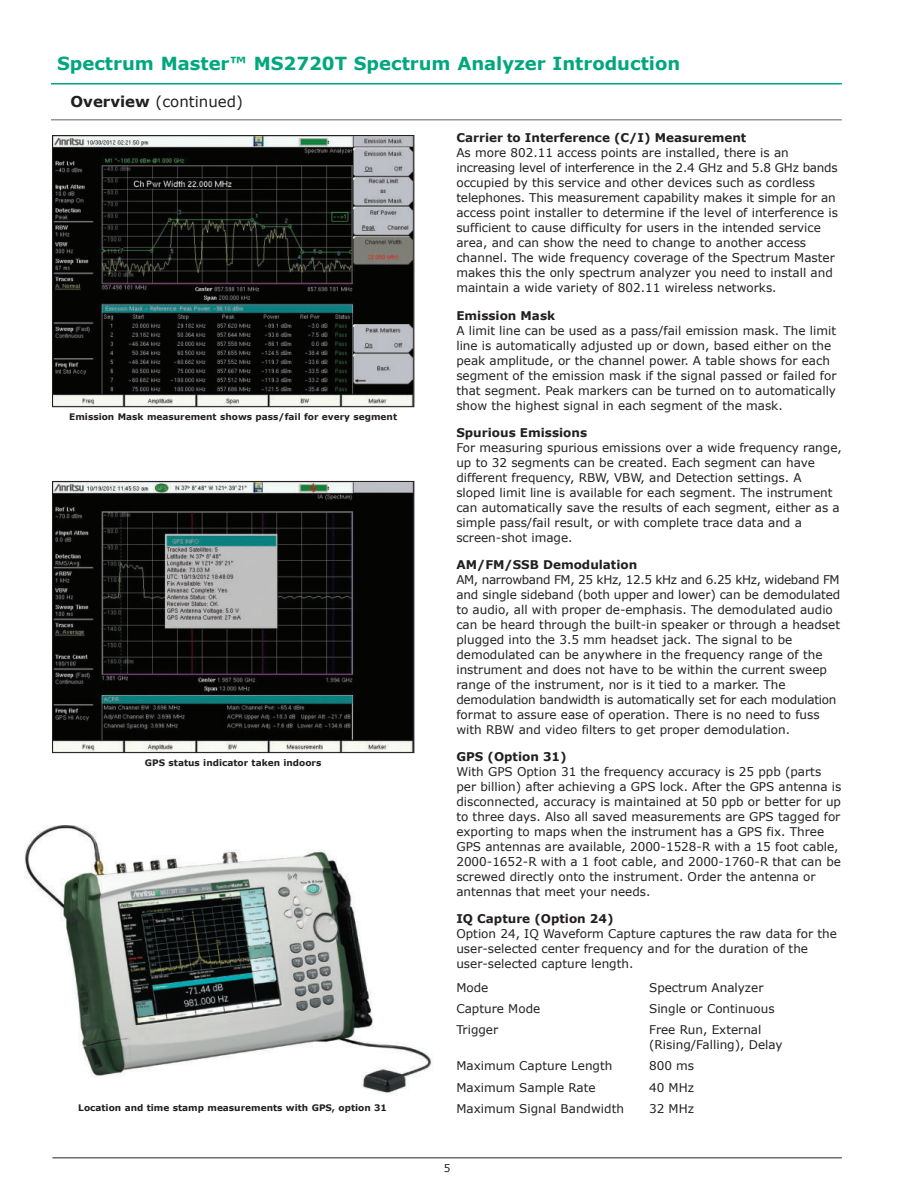
<style>
.page{position:relative;width:918px;height:1188px;background:#fff}
.page>*{position:absolute;margin:0;border:0;box-sizing:border-box;transform-origin:0 0}
.t1{font:700 18px "Verdana";color:#00a77e}
.t2{font:15px "Verdana";color:#231f20}
.t3{font:12px/15px "Verdana";color:#231f20}
.t4{font:700 12px "Verdana";color:#231f20}
.t5{font:10.5px "Verdana";color:#231f20}
.t6{font:700 9px "Verdana";color:#231f20}
.s1{font-weight:700}
</style>
<div class="page">
<hr style="left:52px;top:1157px;width:790px;height:2px;background:#6d6e71">
<hr style="left:51px;top:119px;width:791px;height:2px;background:#939598">
<hr style="left:51px;top:83px;width:791px;height:2px;background:#00a77e">
<img style="left:54px;top:137px;width:358px;height:268px">
<div style="left:52px;top:135px;width:362px;height:272px;border:1px solid #231f20"></div>
<img style="left:54px;top:483px;width:358px;height:268px">
<div style="left:52px;top:481px;width:362px;height:272px;border:1px solid #231f20"></div>
<img style="left:24px;top:825px;width:409px;height:270px">
<h1 class="t1" style="left:57px;top:56px;width:625px">Spectrum Master™ MS2720T Spectrum Analyzer Introduction</h1>
<p class="t2" style="left:71px;top:96px;width:174px"><span class="s1">Overview</span> (continued)</p>
<p class="t4" style="left:456px;top:133px;width:292px">Carrier to Interference (C/I) Measurement</p>
<p class="t3" style="left:456px;top:147px;width:383px">As more 802.11 access points are installed, there is an increasing level of interference in the 2.4 GHz and 5.8 GHz bands occupied by this service and other devices such as cordless telephones. This measurement capability makes it simple for an access point installer to determine if the level of interference is sufficient to cause difficulty for users in the intended service area, and can show the need to change to another access channel. The wide frequency coverage of the Spectrum Master makes this the only spectrum analyzer you need to install and maintain a wide variety of 802.11 wireless networks.</p>
<p class="t4" style="left:456px;top:310px;width:100px">Emission Mask</p>
<p class="t3" style="left:456px;top:324px;width:382px">A limit line can be used as a pass/fail emission mask. The limit line is automatically adjusted up or down, based either on the peak amplitude, or the channel power. A table shows for each segment of the emission mask if the signal passed or failed for that segment. Peak markers can be turned on to automatically show the highest signal in each segment of the mask.</p>
<p class="t4" style="left:456px;top:428px;width:132px">Spurious Emissions</p>
<p class="t3" style="left:456px;top:441px;width:387px">For measuring spurious emissions over a wide frequency range, up to 32 segments can be created. Each segment can have different frequency, RBW, VBW, and Detection settings. A sloped limit line is available for each segment. The instrument can automatically save the results of each segment, either as a simple pass/fail result, or with complete trace data and a screen-shot image.</p>
<p class="t4" style="left:456px;top:560px;width:182px">AM/FM/SSB Demodulation</p>
<p class="t3" style="left:456px;top:573px;width:386px">AM, narrowband FM, 25 kHz, 12.5 kHz and 6.25 kHz, wideband FM and single sideband (both upper and lower) can be demodulated to audio, all with proper de-emphasis. The demodulated audio can be heard through the built-in speaker or through a headset plugged into the 3.5 mm headset jack. The signal to be demodulated can be anywhere in the frequency range of the instrument and does not have to be within the current sweep range of the instrument, nor is it tied to a marker. The demodulation bandwidth is automatically set for each modulation format to assure ease of operation. There is no need to fuss with RBW and video filters to get proper demodulation.</p>
<p class="t4" style="left:456px;top:752px;width:112px">GPS (Option 31)</p>
<p class="t3" style="left:456px;top:765px;width:387px">With GPS Option 31 the frequency accuracy is 25 ppb (parts per billion) after achieving a GPS lock. After the GPS antenna is disconnected, accuracy is maintained at 50 ppb or better for up to three days. Also all saved measurements are GPS tagged for exporting to maps when the instrument has a GPS fix. Three GPS antennas are available, 2000-1528-R with a 15 foot cable, 2000-1652-R with a 1 foot cable, and 2000-1760-R that can be screwed directly onto the instrument. Order the antenna or antennas that meet your needs.</p>
<p class="t4" style="left:456px;top:914px;width:159px">IQ Capture (Option 24)</p>
<p class="t3" style="left:456px;top:927px;width:382px">Option 24, IQ Waveform Capture captures the raw data for the user-selected center frequency and for the duration of the user-selected capture length.</p>
<p class="t3" style="left:456px;top:981px;width:34px">Mode</p>
<p class="t3" style="left:649px;top:981px;width:116px">Spectrum Analyzer</p>
<p class="t3" style="left:456px;top:1002px;width:85px">Capture Mode</p>
<p class="t3" style="left:649px;top:1002px;width:127px">Single or Continuous</p>
<p class="t3" style="left:456px;top:1023px;width:43px">Trigger</p>
<p class="t3" style="left:649px;top:1023px;width:135px">Free Run, External (Rising/Falling), Delay</p>
<p class="t3" style="left:456px;top:1060px;width:158px">Maximum Capture Length</p>
<p class="t3" style="left:649px;top:1060px;width:47px">800 ms</p>
<p class="t3" style="left:456px;top:1081px;width:141px">Maximum Sample Rate</p>
<p class="t3" style="left:649px;top:1081px;width:46px">40 MHz</p>
<p class="t3" style="left:456px;top:1102px;width:169px">Maximum Signal Bandwidth</p>
<p class="t3" style="left:649px;top:1102px;width:46px">32 MHz</p>
<p class="t6" style="left:69px;top:414px;width:329px">Emission Mask measurement shows pass/fail for every segment</p>
<p class="t6" style="left:145px;top:759px;width:178px">GPS status indicator taken indoors</p>
<p class="t6" style="left:78px;top:1105px;width:310px">Location and time stamp measurements with GPS, option 31</p>
<p class="t5" style="left:444px;top:1164px;width:8px">5</p>
</div>
